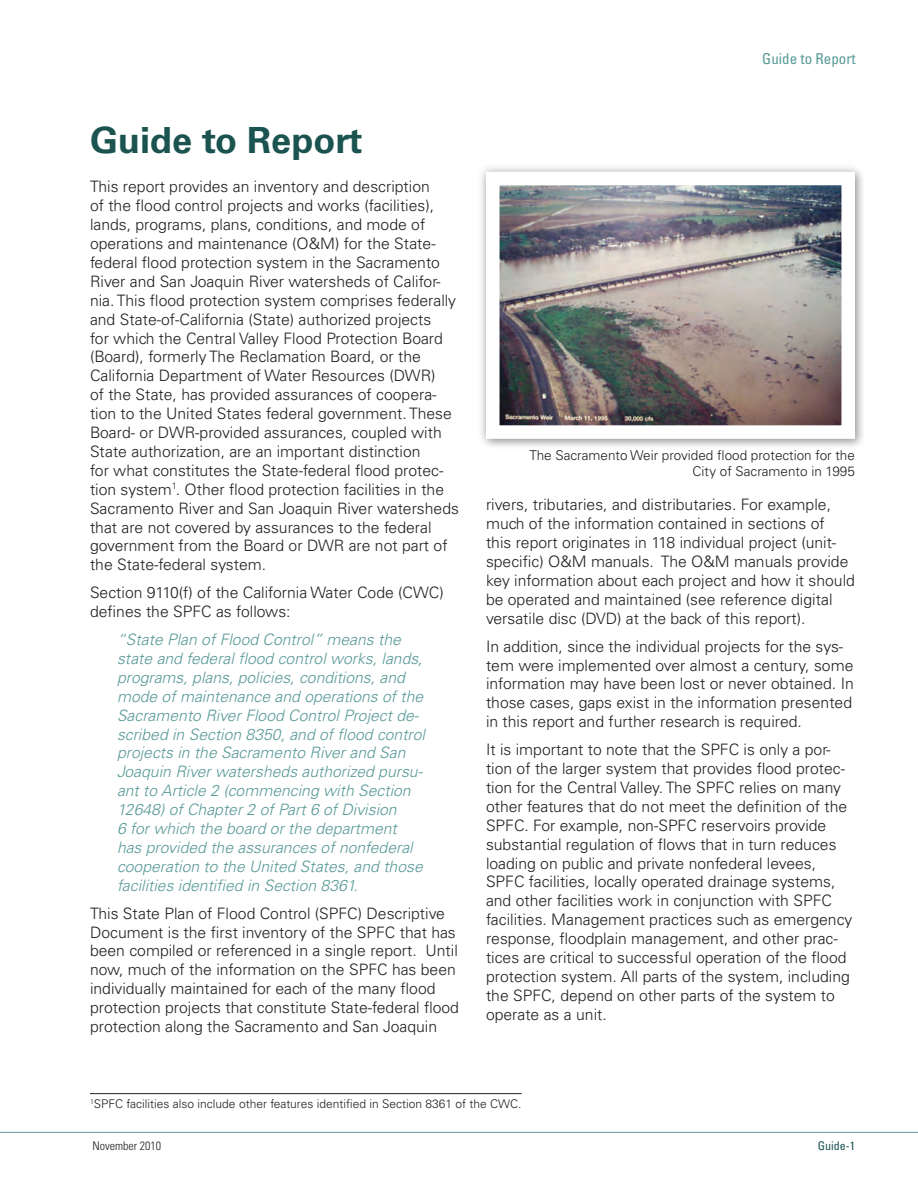
<style>
.page{position:relative;width:918px;height:1188px;background:#fff}
.page>*{position:absolute;margin:0;border:0;box-sizing:border-box;transform-origin:0 0}
.t1{font:700 36px "Univers";color:#1b5351}
.t2{font:300 15.75px/18.9px "Univers";color:#231f20}
.t3{font:italic 300 15.75px/18.9px "Univers";color:#599a98}
.t4{font:condensed 15px "Univers";color:#599a98}
.t5{font:300 13.5px/16.2px "Univers";color:#231f20;text-align:right}
.t6{font:300 12px "Univers";color:#231f20}
.t7{font:300 condensed 12px "Univers";color:#231f20}
.t8{font:condensed 12px "Univers";color:#1b5351}
</style>
<div class="page">
<hr style="left:0;top:1132px;width:918px;height:1px;background:#599a98">
<hr style="left:90px;top:1093px;width:432px;height:1px;background:#231f20">
<div style="left:476px;top:162px;width:395px;height:293px;background:#231f20;opacity:.3"></div>
<img style="left:501px;top:187px;width:339px;height:237px">
<div style="left:486px;top:172px;width:369px;height:267px;border:14px solid #fff"></div>
<h1 class="t1" style="left:90px;top:119px;width:274px">Guide to Report</h1>
<p class="t2" style="left:90px;top:177px;width:370px">This report provides an inventory and description<br>of the flood control projects and works (facilities), lands, programs, plans, conditions, and mode of operations and maintenance (O&amp;M) for the State&shy;federal flood protection system in the Sacramento River and San Joaquin River watersheds of Califor&shy;nia. This flood protection system comprises federally and State-of-California (State) authorized projects<br>for which the Central Valley Flood Protection Board (Board), formerly The Reclamation Board, or the California Department of Water Resources (DWR)<br>of the State, has provided assurances of coopera&shy;tion to the United States federal government. These Board- or DWR-provided assurances, coupled with State authorization, are an important distinction<br>for what constitutes the State-federal flood protec&shy;tion system<sup>1</sup>. Other flood protection facilities in the Sacramento River and San Joaquin River watersheds that are not covered by assurances to the federal government from the Board or DWR are not part of the State-federal system.</p>
<p class="t2" style="left:90px;top:583px;width:355px">Section 9110(f) of the California Water Code (CWC) defines the SPFC as follows:</p>
<p class="t3" style="left:117px;top:630px;width:310px">“State Plan of Flood Control” means the state and federal flood control works, lands, programs, plans, policies, conditions, and mode of maintenance and operations of the Sacramento River Flood Control Project de&shy;scribed in Section 8350, and of flood control projects in the Sacramento River and San Joaquin River watersheds authorized pursu&shy;ant to Article 2 (commencing with Section 12648) of Chapter 2 of Part 6 of Division<br>6 for which the board or the department has provided the assurances of nonfederal cooperation to the United States, and those facilities identified in Section 8361.</p>
<p class="t2" style="left:90px;top:904px;width:371px">This State Plan of Flood Control (SPFC) Descriptive Document is the first inventory of the SPFC that has been compiled or referenced in a single report. Until now, much of the information on the SPFC has been individually maintained for each of the many flood protection projects that constitute State-federal flood protection along the Sacramento and San Joaquin</p>
<p class="t4" style="left:762px;top:50px;width:95px">Guide to Report</p>
<p class="t5" style="left:530px;top:447px;width:327px">The Sacramento Weir provided flood protection for the<br>City of Sacramento in 1995</p>
<p class="t2" style="left:486px;top:495px;width:370px">rivers, tributaries, and distributaries. For example, much of the information contained in sections of<br>this report originates in 118 individual project (unit&shy;specific) O&amp;M manuals. The O&amp;M manuals provide key information about each project and how it should be operated and maintained (see reference digital versatile disc (DVD) at the back of this report).</p>
<p class="t2" style="left:486px;top:637px;width:369px">In addition, since the individual projects for the sys&shy;tem were implemented over almost a century, some information may have been lost or never obtained. In those cases, gaps exist in the information presented in this report and further research is required.</p>
<p class="t2" style="left:486px;top:740px;width:368px">It is important to note that the SPFC is only a por&shy;tion of the larger system that provides flood protec&shy;tion for the Central Valley. The SPFC relies on many other features that do not meet the definition of the SPFC. For example, non-SPFC reservoirs provide substantial regulation of flows that in turn reduces loading on public and private nonfederal levees, SPFC facilities, locally operated drainage systems, and other facilities work in conjunction with SPFC facilities. Management practices such as emergency response, floodplain management, and other prac&shy;tices are critical to successful operation of the flood protection system. All parts of the system, including the SPFC, depend on other parts of the system to operate as a unit.</p>
<p class="t6" style="left:90px;top:1096px;width:433px"><sup>1</sup>SPFC facilities also include other features identified in Section 8361 of the CWC.</p>
<p class="t7" style="left:93px;top:1139px;width:70px">November 2010</p>
<p class="t8" style="left:818px;top:1138px;width:39px">Guide-1</p>
</div>
